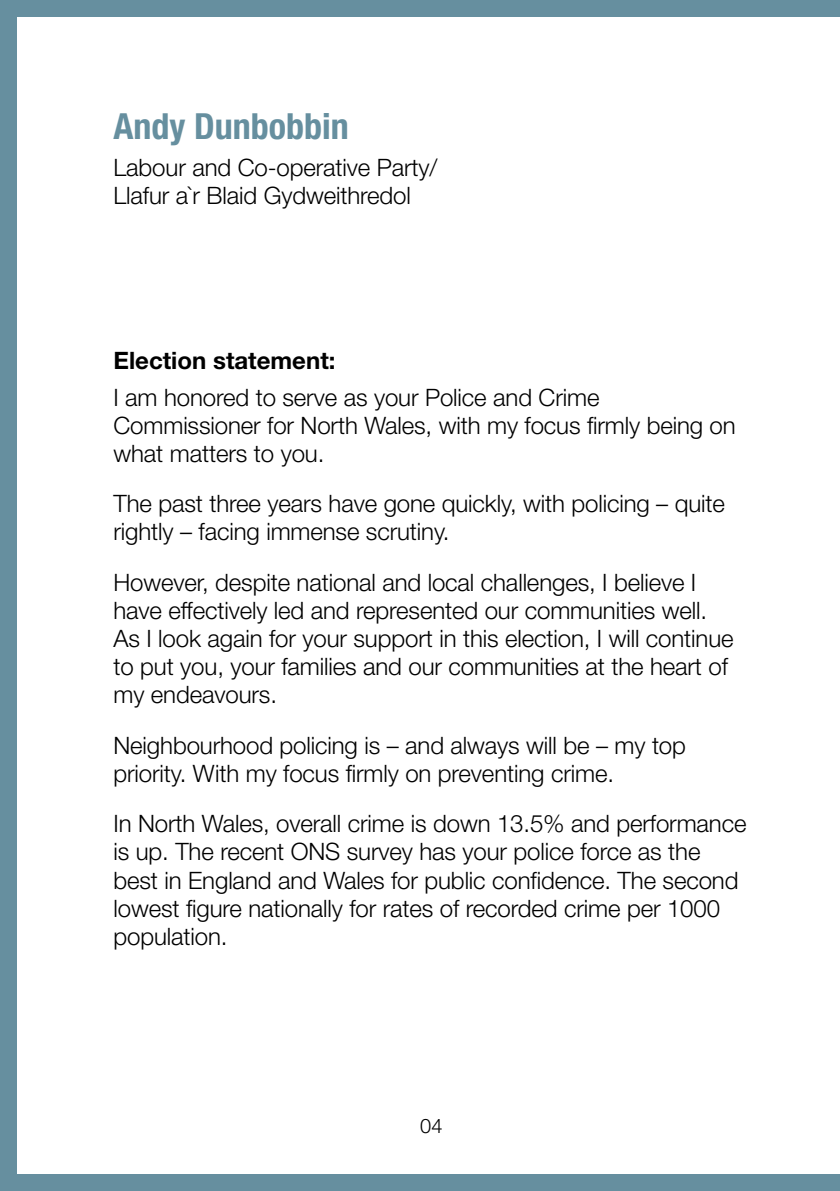
<style>
.page{position:relative;width:840px;height:1191px;background:#fff}
.page>*{position:absolute;margin:0;border:0;box-sizing:border-box;transform-origin:0 0}
.Candidate_Name{font:700 condensed 36px "Helvetica Neue LT Std";color:#668f9f}
.Statement_text{font:300 24px/28px "Helvetica Neue LT Std";letter-spacing:-.005em;color:#000}
.Candidate_Party{font:300 24px/28px "Helvetica Neue LT Std";letter-spacing:-.005em;color:#000}
.Heading_2{font:700 24px "Helvetica Neue LT Std";color:#000}
.t1{font:300 20px "Helvetica Neue LT Std";color:#000}
</style>
<div class="page">
<div style="left:0;top:0;width:839px;height:17px;background:#668f9f"></div>
<div style="left:0;top:1174px;width:839px;height:17px;background:#668f9f"></div>
<div style="left:0;top:0;width:17px;height:1191px;background:#668f9f"></div>
<h2 class="Candidate_Name" style="left:113px;top:104px;width:237px">Andy Dunbobbin</h2>
<p class="Candidate_Party" style="left:113px;top:153px;width:325px">Labour and Co-operative Party/<br>Llafur a`r Blaid Gydweithredol</p>
<h3 class="Heading_2" style="left:113px;top:346px;width:223px">Election statement:</h3>
<p class="Statement_text" style="left:113px;top:382px;width:623px">I am honored to serve as your Police and Crime<br>Commissioner for North Wales, with my focus firmly being on what matters to you.</p>
<p class="Statement_text" style="left:113px;top:489px;width:612px">The past three years have gone quickly, with policing – quite rightly – facing immense scrutiny.</p>
<p class="Statement_text" style="left:113px;top:568px;width:621px">However, despite national and local challenges, I believe I have effectively led and represented our communities well.<br>As I look again for your support in this election, I will continue to put you, your families and our communities at the heart of my endeavours.</p>
<p class="Statement_text" style="left:113px;top:730px;width:573px">Neighbourhood policing is – and always will be – my top priority. With my focus firmly on preventing crime.</p>
<p class="Statement_text" style="left:113px;top:809px;width:634px">In North Wales, overall crime is down 13.5% and performance is up. The recent ONS survey has your police force as the best in England and Wales for public confidence. The second lowest figure nationally for rates of recorded crime per 1000 population.</p>
<p class="t1" style="left:420px;top:1113px;width:24px">04</p>
</div>
